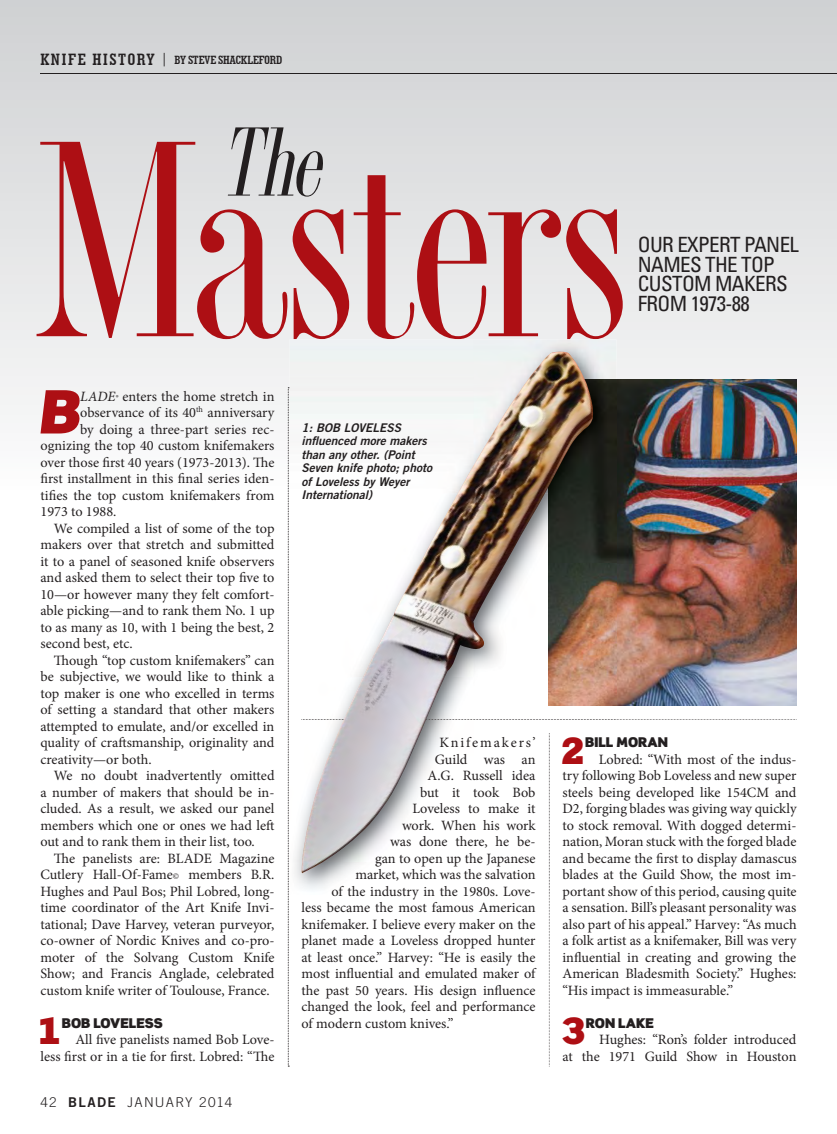
<style>
.page{position:relative;width:837px;height:1134px;background:#fff}
.page>*{position:absolute;margin:0;border:0;box-sizing:border-box;transform-origin:0 0}
.t1{font:condensed 290.1px "AT Torino";letter-spacing:-.015em;color:#ad0f14;scale:1.17 1}
.t2{font:italic condensed 101.7px "AT Torino";color:#231f20;scale:1.17 1}
.t3{font:900 60px "Scene Std";color:#ad0f14}
.t4{font:900 36.45px "Scene Std";color:#ad0f14}
.t5{font:condensed 21px/19.5px "Univers";letter-spacing:-.03em;color:#231f20}
.t6{font:14.25px/16.5px "Minion Pro";color:#231f20;text-align:right}
.t7{font:14.25px "Minion Pro";letter-spacing:.135em;color:#231f20}
.t8{font:900 13.5px "Scene Std";color:#231f20}
.t9{font:300 13.5px "Trade Gothic LT Std";letter-spacing:.085em;color:#231f20}
.t10{font:12px/13.5px "Trade Gothic LT Std Bd 2 Obl";color:#231f20}
.t11{font:700 condensed 12px "Geometric Slab 703 BT";letter-spacing:-.01em;color:#231f20}
.s1{font-size:16.5px}
.s2{font-family:"Akzidenz Grotesk BE";font-weight:400;font-stretch:expanded;font-size:13.5px}
.s3{font-style:italic}
.s4{font-style:italic;font-size:9px}
.s5{font-size:9px}
.s6{font-family:"Trade Gothic LT Std Bd 2";font-weight:400}
</style>
<div class="page">
<svg style="left:0;top:0;width:837px;height:493px"></svg>
<hr style="left:40px;top:73px;width:797px;height:1px;background:#231f20">
<svg style="left:288px;top:387px;width:1px;height:680px"></svg>
<img style="left:616px;top:379px;width:180px;height:326px">
<img style="left:290px;top:339px;width:326px;height:555px">
<svg style="left:549px;top:874px;width:1px;height:192px"></svg>
<svg style="left:593px;top:719px;width:203px;height:1px"></svg>
<img style="left:302px;top:351px;width:291px;height:523px">
<p class="t11" style="left:40px;top:52px;width:243px"><span class="s1">KNIFE HISTORY</span> <span class="s2">|</span> BY STEVE SHACKLEFORD</p>
<h2 class="t2" style="left:222px;top:107px;width:104px">The</h2>
<h1 class="t1" style="left:34px;top:82px;width:511px">Masters</h1>
<h3 class="t5" style="left:638px;top:237px;width:163px">OUR EXPERT PANEL<br>NAMES THE TOP<br>CUSTOM MAKERS<br>FROM 1973-88</h3>
<h3 class="t3" style="left:38px;top:378px;width:48px">B</h3>
<p class="t6" style="left:80px;top:389px;width:196px"><span class="s3">LADE</span><span class="s4">®</span> enters the home stretch in</p>
<p class="t6" style="left:80px;top:405px;width:196px">observance of its 40<sup>th</sup> anniversary</p>
<p class="t6" style="left:80px;top:422px;width:196px">by doing a three-part series rec-</p>
<p class="t6" style="left:40px;top:438px;width:236px">ognizing the top 40 custom knifemakers</p>
<p class="t6" style="left:40px;top:455px;width:236px">over those first 40 years (1973-2013). The</p>
<p class="t6" style="left:40px;top:471px;width:236px">first installment in this final series iden-</p>
<p class="t6" style="left:40px;top:488px;width:235px">tifies the top custom knifemakers from</p>
<p class="t6" style="left:40px;top:504px;width:77px">1973 to 1988.</p>
<p class="t6" style="left:54px;top:521px;width:222px">We compiled a list of some of the top</p>
<p class="t6" style="left:40px;top:537px;width:236px">makers over that stretch and submitted</p>
<p class="t6" style="left:40px;top:554px;width:236px">it to a panel of seasoned knife observers</p>
<p class="t6" style="left:40px;top:570px;width:236px">and asked them to select their top five to</p>
<p class="t6" style="left:40px;top:587px;width:236px">10—or however many they felt comfort-</p>
<p class="t6" style="left:40px;top:603px;width:235px">able picking—and to rank them No. 1 up</p>
<p class="t6" style="left:40px;top:620px;width:235px">to as many as 10, with 1 being the best, 2</p>
<p class="t6" style="left:40px;top:636px;width:94px">second best, etc.</p>
<p class="t6" style="left:54px;top:653px;width:222px">Though “top custom knifemakers” can</p>
<p class="t6" style="left:40px;top:669px;width:235px">be subjective, we would like to think a</p>
<p class="t6" style="left:40px;top:686px;width:236px">top maker is one who excelled in terms</p>
<p class="t6" style="left:40px;top:702px;width:235px">of setting a standard that other makers</p>
<p class="t6" style="left:40px;top:719px;width:235px">attempted to emulate, and/or excelled in</p>
<p class="t6" style="left:40px;top:735px;width:236px">quality of craftsmanship, originality and</p>
<p class="t6" style="left:40px;top:752px;width:113px">creativity—or both.</p>
<p class="t6" style="left:54px;top:768px;width:222px">We no doubt inadvertently omitted</p>
<p class="t6" style="left:40px;top:785px;width:235px">a number of makers that should be in-</p>
<p class="t6" style="left:40px;top:801px;width:236px">cluded. As a result, we asked our panel</p>
<p class="t6" style="left:40px;top:818px;width:235px">members which one or ones we had left</p>
<p class="t6" style="left:40px;top:834px;width:216px">out and to rank them in their list, too.</p>
<p class="t6" style="left:54px;top:851px;width:222px">The panelists are: BLADE Magazine</p>
<p class="t6" style="left:40px;top:867px;width:236px">Cutlery Hall-Of-Fame<span class="s5">©</span> members B.R.</p>
<p class="t6" style="left:40px;top:884px;width:235px">Hughes and Paul Bos; Phil Lobred, long-</p>
<p class="t6" style="left:40px;top:900px;width:235px">time coordinator of the Art Knife Invi-</p>
<p class="t6" style="left:40px;top:917px;width:235px">tational; Dave Harvey, veteran purveyor,</p>
<p class="t6" style="left:40px;top:933px;width:236px">co-owner of Nordic Knives and co-pro-</p>
<p class="t6" style="left:40px;top:950px;width:236px">moter of the Solvang Custom Knife</p>
<p class="t6" style="left:40px;top:966px;width:235px">Show; and Francis Anglade, celebrated</p>
<p class="t6" style="left:40px;top:983px;width:231px">custom knife writer of Toulouse, France.</p>
<h3 class="t4" style="left:37px;top:1010px;width:26px">1</h3>
<p class="t8" style="left:62px;top:1015px;width:103px">BOB LOVELESS</p>
<p class="t6" style="left:40px;top:1032px;width:236px">All five panelists named Bob Love-<br>less first or in a tie for first. Lobred: “The</p>
<p class="t9" style="left:40px;top:1097px;width:193px">42 <span class="s6">BLADE</span> JANUARY 2014</p>
<p class="t10" style="left:302px;top:422px;width:132px">1: BOB LOVELESS influenced more makers than any other. (Point<br>Seven knife photo; photo of Loveless by Weyer<br>International)</p>
<p class="t7" style="left:439px;top:737px;width:98px">Knifemakers’</p>
<p class="t6" style="left:435px;top:752px;width:102px">Guild was an</p>
<p class="t6" style="left:428px;top:768px;width:109px">A.G. Russell idea</p>
<p class="t6" style="left:420px;top:785px;width:117px">but it took Bob</p>
<p class="t6" style="left:413px;top:801px;width:124px">Loveless to make it</p>
<p class="t6" style="left:402px;top:818px;width:135px">work. When his work</p>
<p class="t6" style="left:390px;top:834px;width:147px">was done there, he be-</p>
<p class="t6" style="left:375px;top:851px;width:162px">gan to open up the Japanese</p>
<p class="t6" style="left:356px;top:867px;width:182px">market, which was the salvation</p>
<p class="t6" style="left:332px;top:884px;width:205px">of the industry in the 1980s. Love-</p>
<p class="t6" style="left:302px;top:900px;width:236px">less became the most famous American</p>
<p class="t6" style="left:302px;top:917px;width:235px">knifemaker. I believe every maker on the</p>
<p class="t6" style="left:302px;top:933px;width:236px">planet made a Loveless dropped hunter</p>
<p class="t6" style="left:302px;top:950px;width:235px">at least once.” Harvey: “He is easily the</p>
<p class="t6" style="left:302px;top:966px;width:235px">most influential and emulated maker of</p>
<p class="t6" style="left:302px;top:983px;width:236px">the past 50 years. His design influence</p>
<p class="t6" style="left:302px;top:999px;width:236px">changed the look, feel and performance</p>
<p class="t6" style="left:302px;top:1016px;width:154px">of modern custom knives.”</p>
<h3 class="t4" style="left:561px;top:730px;width:26px">2</h3>
<p class="t8" style="left:585px;top:734px;width:84px">BILL MORAN</p>
<p class="t6" style="left:562px;top:752px;width:236px;text-align:justify;text-indent:36px">Lobred: “With most of the indus&shy;try following Bob Loveless and new super steels being developed like 154CM and D2, forging blades was giving way quickly to stock removal. With dogged determi&shy;nation, Moran stuck with the forged blade and became the first to display damascus blades at the Guild Show, the most im&shy;portant show of this period, causing quite a sensation. Bill’s pleasant personality was also part of his appeal.” Harvey: “As much a folk artist as a knifemaker, Bill was very influential in creating and growing the American Bladesmith Society.” Hughes: “His impact is immeasurable.”</p>
<h3 class="t4" style="left:561px;top:1010px;width:26px">3</h3>
<p class="t8" style="left:586px;top:1015px;width:70px">RON LAKE</p>
<p class="t6" style="left:562px;top:1032px;width:235px">Hughes: “Ron’s folder introduced<br>at the 1971 Guild Show in Houston</p>
</div>
